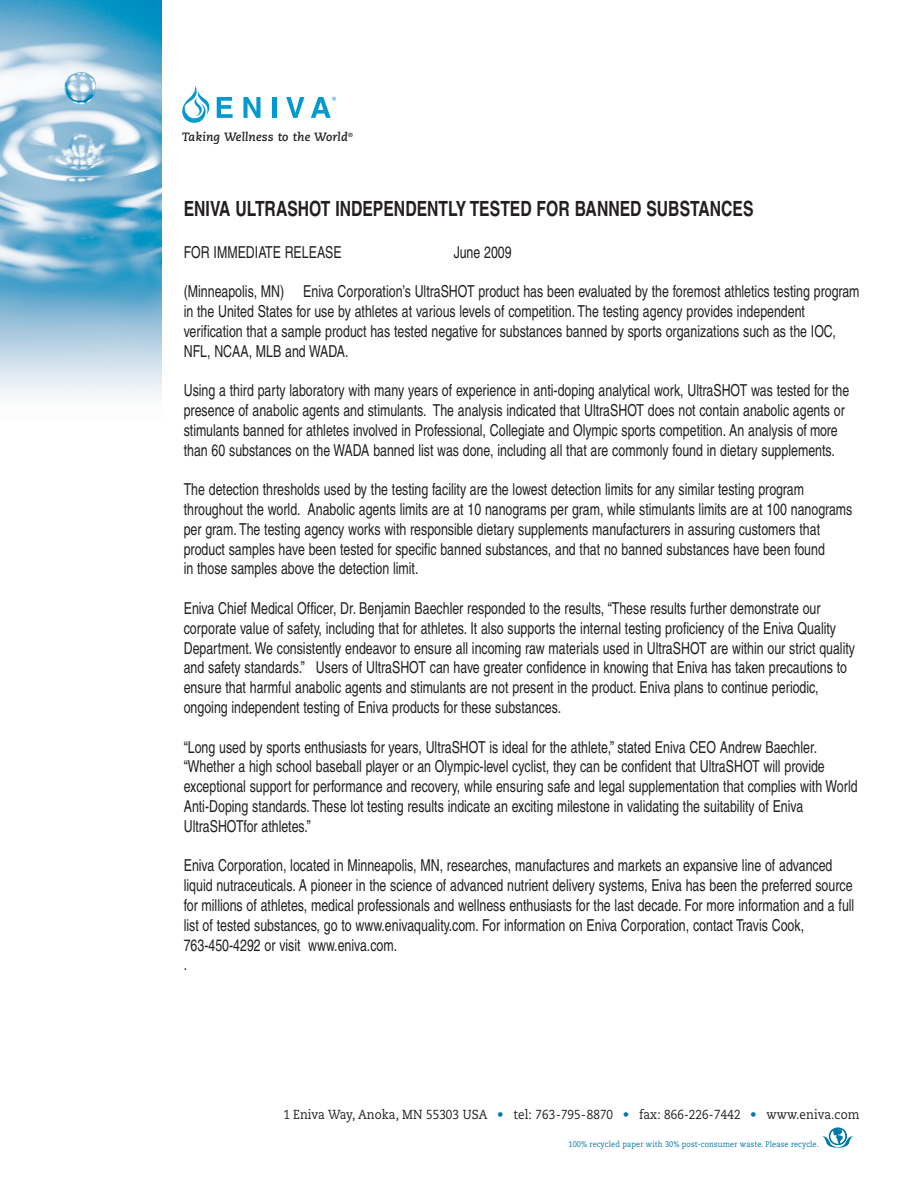
<style>
.page{position:relative;width:918px;height:1188px;background:#fff}
.page>*{position:absolute;margin:0;border:0;box-sizing:border-box;transform-origin:0 0}
.t1{font:700 21px "Helvetica";color:#231f20;scale:.75 1}
.t2{font:16.5px/19.8px "Helvetica";color:#231f20;scale:.75 1}
.t3{font:13.05px "Caecilia";letter-spacing:.005em;color:#231f20;scale:.9 1}
.t4{font:italic 700 12px "Caecilia";letter-spacing:.01em;color:#231f20}
.t5{font:8.1px "Caecilia";letter-spacing:.01em;color:#0078ae;scale:.9 1}
.s1{color:#0078ae}
</style>
<div class="page">
<img style="left:0;top:0;width:162px;height:397px">
<svg style="left:822px;top:1128px;width:32px;height:20px"></svg>
<svg style="left:182px;top:85px;width:28px;height:38px"></svg>
<svg style="left:217px;top:97px;width:16px;height:21px"></svg>
<svg style="left:243px;top:97px;width:17px;height:21px"></svg>
<hr style="left:272px;top:97px;width:4px;height:21px;background:#009ad1">
<svg style="left:286px;top:97px;width:18px;height:21px"></svg>
<svg style="left:311px;top:97px;width:25px;height:21px"></svg>
<p class="t4" style="left:182px;top:132px;width:172px">Taking Wellness to the World<sup>®</sup></p>
<p class="t1" style="left:184px;top:200px;width:761px">ENIVA ULTRASHOT INDEPENDENTLY TESTED FOR BANNED SUBSTANCES</p>
<p class="t2" style="left:184px;top:243px;width:212px">FOR IMMEDIATE RELEASE</p>
<p class="t2" style="left:454px;top:243px;width:79px">June 2009</p>
<p class="t2" style="left:184px;top:283px;width:903px">(Minneapolis, MN) Eniva Corporation’s UltraSHOT product has been evaluated by the foremost athletics testing program in the United States for use by athletes at various levels of competition. The testing agency provides independent verification that a sample product has tested negative for substances banned by sports organizations such as the IOC, NFL, NCAA, MLB and WADA.</p>
<p class="t2" style="left:184px;top:382px;width:889px">Using a third party laboratory with many years of experience in anti-doping analytical work, UltraSHOT was tested for the presence of anabolic agents and stimulants. The analysis indicated that UltraSHOT does not contain anabolic agents or stimulants banned for athletes involved in Professional, Collegiate and Olympic sports competition. An analysis of more than 60 substances on the WADA banned list was done, including all that are commonly found in dietary supplements.</p>
<p class="t2" style="left:184px;top:481px;width:893px">The detection thresholds used by the testing facility are the lowest detection limits for any similar testing program throughout the world. Anabolic agents limits are at 10 nanograms per gram, while stimulants limits are at 100 nanograms per gram. The testing agency works with responsible dietary supplements manufacturers in assuring customers that product samples have been tested for specific banned substances, and that no banned substances have been found<br>in those samples above the detection limit.</p>
<p class="t2" style="left:184px;top:600px;width:897px">Eniva Chief Medical Officer, Dr. Benjamin Baechler responded to the results, “These results further demonstrate our corporate value of safety, including that for athletes. It also supports the internal testing proficiency of the Eniva Quality Department. We consistently endeavor to ensure all incoming raw materials used in UltraSHOT are within our strict quality and safety standards.” Users of UltraSHOT can have greater confidence in knowing that Eniva has taken precautions to ensure that harmful anabolic agents and stimulants are not present in the product. Eniva plans to continue periodic, ongoing independent testing of Eniva products for these substances.</p>
<p class="t2" style="left:184px;top:738px;width:900px">“Long used by sports enthusiasts for years, UltraSHOT is ideal for the athlete,” stated Eniva CEO Andrew Baechler. “Whether a high school baseball player or an Olympic-level cyclist, they can be confident that UltraSHOT will provide exceptional support for performance and recovery, while ensuring safe and legal supplementation that complies with World Anti-Doping standards. These lot testing results indicate an exciting milestone in validating the suitability of Eniva UltraSHOTfor athletes.”</p>
<p class="t2" style="left:184px;top:857px;width:896px">Eniva Corporation, located in Minneapolis, MN, researches, manufactures and markets an expansive line of advanced liquid nutraceuticals. A pioneer in the science of advanced nutrient delivery systems, Eniva has been the preferred source for millions of athletes, medical professionals and wellness enthusiasts for the last decade. For more information and a full list of tested substances, go to www.enivaquality.com. For information on Eniva Corporation, contact Travis Cook, 763-450-4292 or visit www.eniva.com.<br>.</p>
<p class="t3" style="left:283px;top:1108px;width:642px">1 Eniva Way, Anoka, MN 55303 USA <span class="s1">•</span> tel: 763-795-8870 <span class="s1">•</span> fax: 866-226-7442 <span class="s1">•</span> www.eniva.com</p>
<p class="t5" style="left:569px;top:1141px;width:279px">100% recycled paper with 30% post-consumer waste. Please recycle.</p>
</div>
